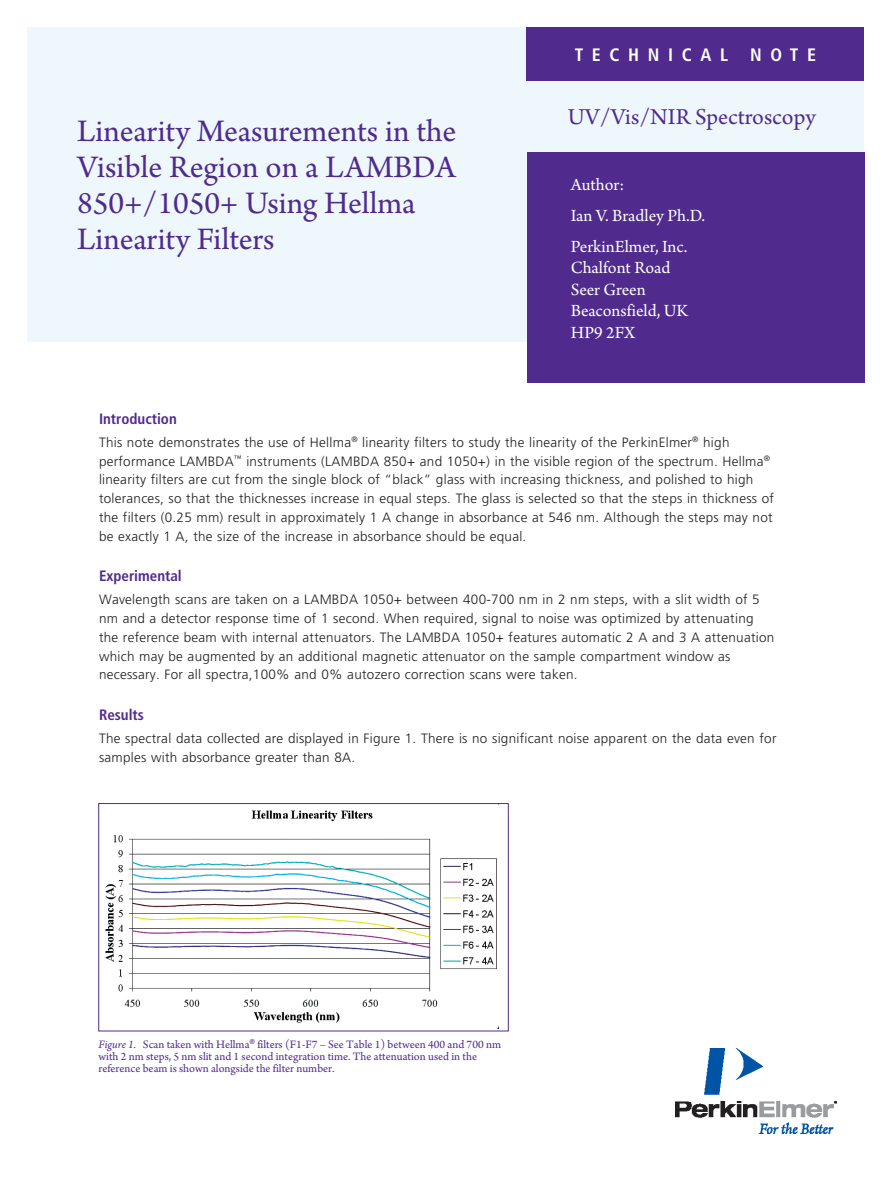
<style>
.page{position:relative;width:891px;height:1188px;background:#fff}
.page>*{position:absolute;margin:0;border:0;box-sizing:border-box;transform-origin:0 0}
.Intro_Head{font:33px/36px "Arno Pro";color:#502b8d}
.Product_header_panto{font:24px "Arno Pro";color:#502b8d}
.Product_header{font:18px/21.6px "Arno Pro";color:#fff}
.t1{font:700 condensed 18px "Frutiger LT Com";letter-spacing:.48em;color:#fff}
.Paragraph_Head{font:700 condensed 15px "Frutiger LT Com";color:#502b8d}
.Intro_Paragraph{font:300 13.5px/18.8px "Frutiger LT Std";letter-spacing:.02em;color:#231f20}
.Photo_Captions{font:12px/12px "Arno Pro";color:#502b8d}
.s1{font-style:italic}
</style>
<div class="page">
<img style="left:675px;top:1048px;width:162px;height:86px">
<div style="left:27px;top:27px;width:837px;height:315px;background:#edf7fc"></div>
<div style="left:526px;top:27px;width:338px;height:54px;background:#502b8d"></div>
<div style="left:527px;top:152px;width:337px;height:230px;background:#502b8d"></div>
<img style="left:105px;top:805px;width:394px;height:223px">
<div style="left:99px;top:803px;width:409px;height:228px;border:1px solid #502b8d"></div>
<p class="Intro_Head" style="left:77px;top:115px;width:381px">Linearity Measurements in the<br>Visible Region on a LAMBDA<br>850+/1050+ Using Hellma<br>Linearity Filters</p>
<p class="t1" style="left:575px;top:44px;width:243px">TECHNICAL NOTE</p>
<p class="Product_header_panto" style="left:568px;top:103px;width:249px">UV/Vis/NIR Spectroscopy</p>
<p class="Product_header" style="left:571px;top:175px;width:55px">Author:</p>
<p class="Product_header" style="left:571px;top:206px;width:136px">Ian V. Bradley Ph.D.</p>
<p class="Product_header" style="left:571px;top:236px;width:119px">PerkinElmer, Inc.<br>Chalfont Road<br>Seer Green<br>Beaconsfield, UK<br>HP9 2FX</p>
<p class="Paragraph_Head" style="left:99px;top:410px;width:79px">Introduction</p>
<p class="Intro_Paragraph" style="left:99px;top:433px;width:677px">This note demonstrates the use of Hellma<sup>®</sup> linearity filters to study the linearity of the PerkinElmer<sup>®</sup> high performance LAMBDA<sup>™</sup> instruments (LAMBDA 850+ and 1050+) in the visible region of the spectrum. Hellma<sup>® </sup>linearity filters are cut from the single block of “black” glass with increasing thickness, and polished to high tolerances, so that the thicknesses increase in equal steps. The glass is selected so that the steps in thickness of the filters (0.25 mm) result in approximately 1 A change in absorbance at 546 nm. Although the steps may not be exactly 1 A, the size of the increase in absorbance should be equal.</p>
<p class="Paragraph_Head" style="left:99px;top:567px;width:84px">Experimental</p>
<p class="Intro_Paragraph" style="left:99px;top:591px;width:677px">Wavelength scans are taken on a LAMBDA 1050+ between 400-700 nm in 2 nm steps, with a slit width of 5 nm and a detector response time of 1 second. When required, signal to noise was optimized by attenuating the reference beam with internal attenuators. The LAMBDA 1050+ features automatic 2 A and 3 A attenuation which may be augmented by an additional magnetic attenuator on the sample compartment window as necessary. For all spectra,100% and 0% autozero correction scans were taken.</p>
<p class="Paragraph_Head" style="left:99px;top:706px;width:47px">Results</p>
<p class="Intro_Paragraph" style="left:99px;top:729px;width:679px">The spectral data collected are displayed in Figure 1. There is no significant noise apparent on the data even for samples with absorbance greater than 8A.</p>
<p class="Photo_Captions" style="left:99px;top:1039px;width:404px"><span class="s1">Figure 1.</span> Scan taken with Hellma<sup>®</sup> filters (F1-F7 – See Table 1) between 400 and 700 nm with 2 nm steps, 5 nm slit and 1 second integration time. The attenuation used in the reference beam is shown alongside the filter number.</p>
</div>
